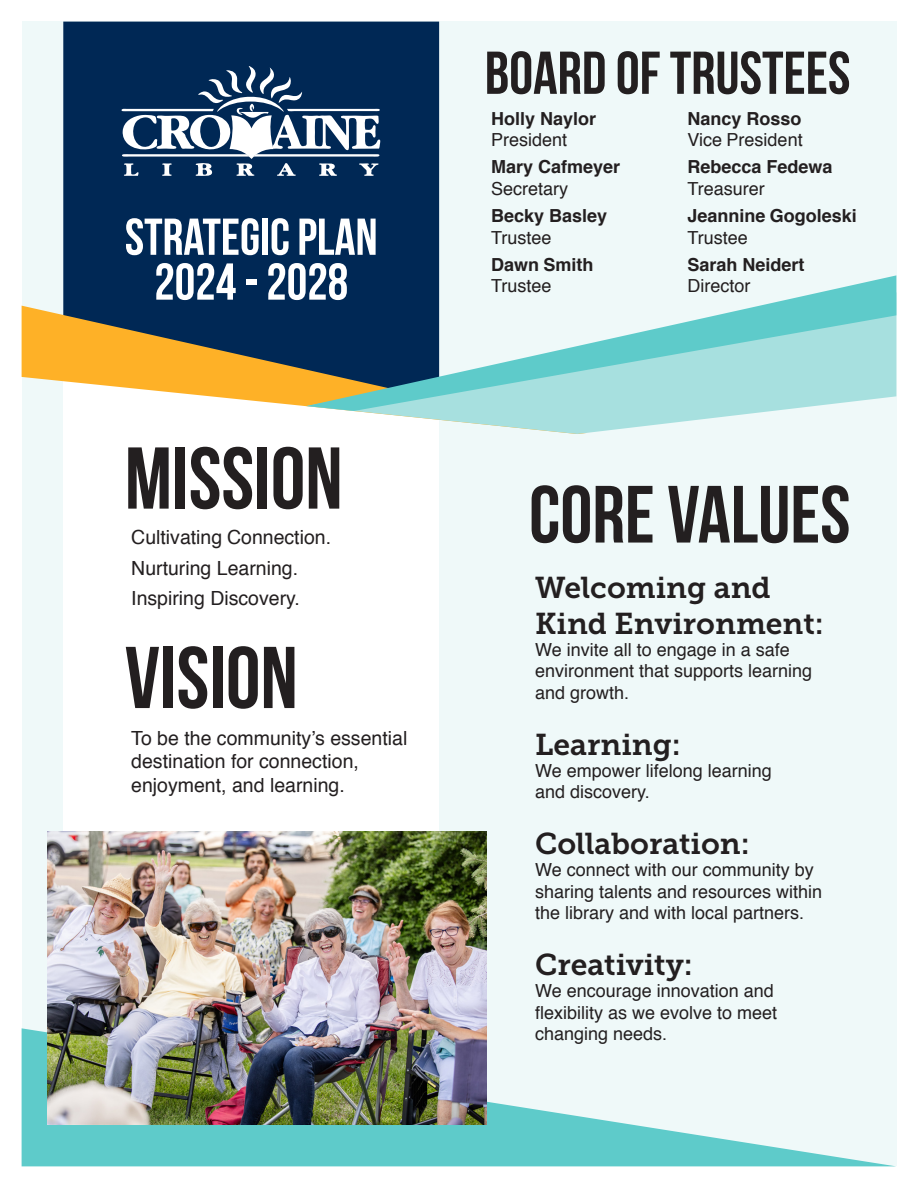
<style>
.page{position:relative;width:918px;height:1188px;background:#fff}
.page>*{position:absolute;margin:0;border:0;box-sizing:border-box;transform-origin:0 0}
.t1{font:700 87.45px "Bebas Neue";color:#231f20}
.t2{font:700 81px "Bebas Neue";color:#231f20}
.t3{font:700 60.3px "Bebas Neue";color:#231f20}
.t4{font:700 51.75px "Bebas Neue";color:#fff}
.t5{font:30px/36px "Museo Slab 700";color:#231f20}
.t6{font:19.5px/23.4px "Helvetica";color:#231f20}
.t7{font:18px/21.6px "Helvetica";color:#231f20}
.t8{font:700 18px "Helvetica";color:#231f20}
</style>
<div class="page">
<div style="left:22px;top:22px;width:874px;height:1144px;background:#eff9f9"></div>
<div style="left:63px;top:363px;width:376px;height:555px;background:#fff"></div>
<div style="left:63px;top:22px;width:376px;height:284px;background:#002855"></div>
<svg style="left:22px;top:306px;width:284px;height:101px;fill:#feb127"></svg>
<svg style="left:354px;top:411px;width:417px;height:23px"></svg>
<svg style="left:306px;top:275px;width:590px;height:136px"></svg>
<svg style="left:122px;top:66px;width:259px;height:110px"></svg>
<svg style="left:22px;top:1028px;width:871px;height:138px"></svg>
<img style="left:47px;top:832px;width:439px;height:292px">
<p class="t4" style="left:125px;top:209px;width:254px">STRATEGIC PLAN</p>
<p class="t4" style="left:154px;top:253px;width:195px">2024 - 2028</p>
<p class="t1" style="left:125px;top:430px;width:219px">MISSION</p>
<p class="t6" style="left:131px;top:526px;width:201px">Cultivating Connection.</p>
<p class="t6" style="left:131px;top:557px;width:168px">Nurturing Learning.</p>
<p class="t6" style="left:131px;top:587px;width:170px">Inspiring Discovery.</p>
<p class="t1" style="left:125px;top:630px;width:175px">VISION</p>
<p class="t6" style="left:131px;top:727px;width:278px">To be the community’s essential destination for connection, enjoyment, and learning.</p>
<p class="t3" style="left:485px;top:40px;width:367px">BOARD OF TRUSTEES</p>
<p class="t8" style="left:491px;top:104px;width:107px">Holly Naylor</p>
<p class="t7" style="left:491px;top:130px;width:78px">President</p>
<p class="t8" style="left:491px;top:153px;width:131px">Mary Cafmeyer</p>
<p class="t7" style="left:491px;top:178px;width:79px">Secretary</p>
<p class="t8" style="left:491px;top:201px;width:118px">Becky Basley</p>
<p class="t7" style="left:491px;top:227px;width:62px">Trustee</p>
<p class="t8" style="left:491px;top:250px;width:104px">Dawn Smith</p>
<p class="t7" style="left:491px;top:276px;width:62px">Trustee</p>
<p class="t8" style="left:687px;top:104px;width:116px">Nancy Rosso</p>
<p class="t7" style="left:687px;top:130px;width:117px">Vice President</p>
<p class="t8" style="left:687px;top:153px;width:147px">Rebecca Fedewa</p>
<p class="t7" style="left:687px;top:178px;width:79px">Treasurer</p>
<p class="t8" style="left:687px;top:201px;width:171px">Jeannine Gogoleski</p>
<p class="t7" style="left:687px;top:227px;width:62px">Trustee</p>
<p class="t8" style="left:687px;top:250px;width:119px">Sarah Neidert</p>
<p class="t7" style="left:687px;top:276px;width:64px">Director</p>
<p class="t2" style="left:529px;top:470px;width:323px">CORE VALUES</p>
<p class="t5" style="left:535px;top:570px;width:290px">Welcoming and<br>Kind Environment:</p>
<p class="t7" style="left:535px;top:639px;width:279px">We invite all to engage in a safe environment that supports learning and growth.</p>
<p class="t5" style="left:535px;top:727px;width:147px">Learning:</p>
<p class="t7" style="left:535px;top:760px;width:238px">We empower lifelong learning and discovery.</p>
<p class="t5" style="left:535px;top:826px;width:216px">Collaboration:</p>
<p class="t7" style="left:535px;top:859px;width:289px">We connect with our community by sharing talents and resources within the library and with local partners.</p>
<p class="t5" style="left:535px;top:947px;width:159px">Creativity:</p>
<p class="t7" style="left:535px;top:980px;width:244px">We encourage innovation and flexibility as we evolve to meet changing needs.</p>
</div>
